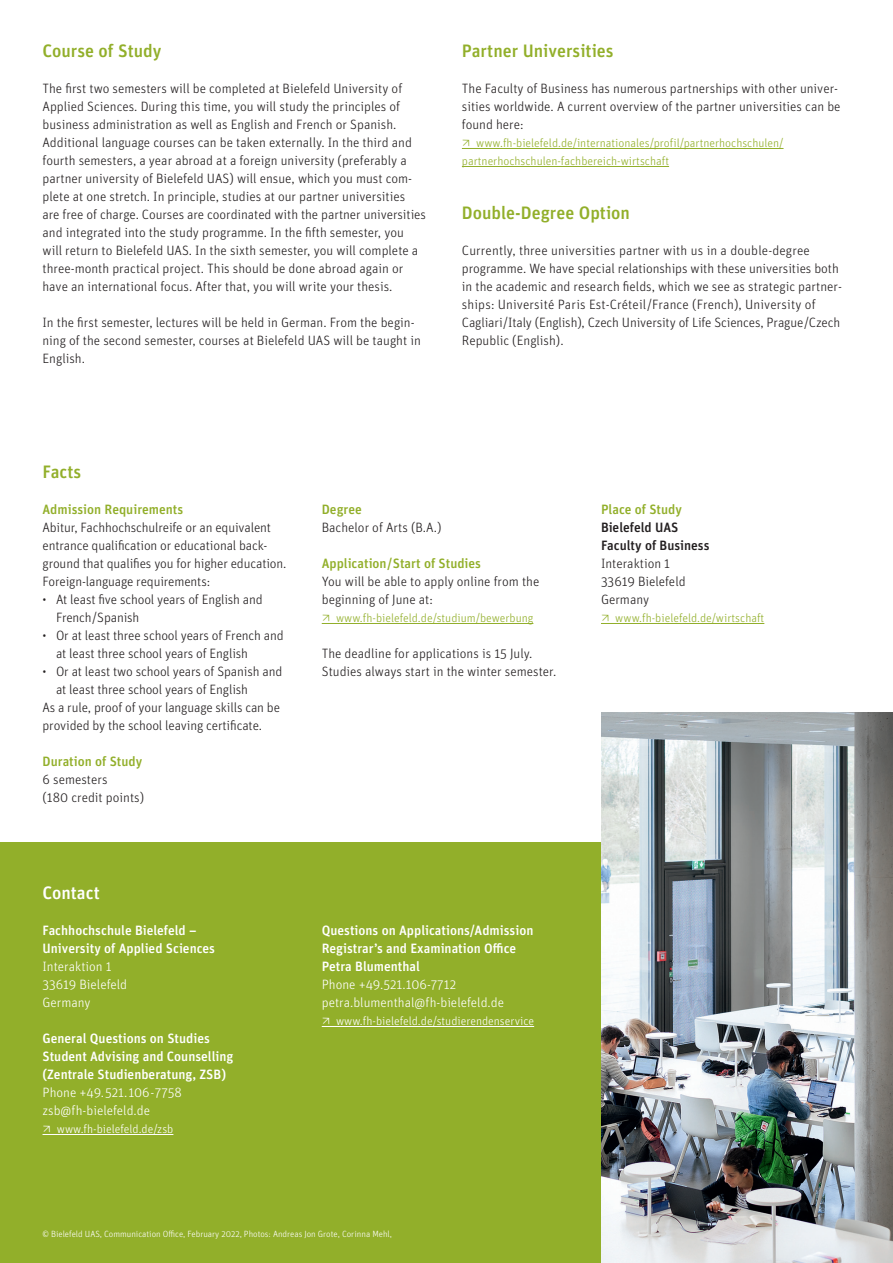
<style>
.page{position:relative;width:893px;height:1263px;background:#fff}
.page>*{position:absolute;margin:0;border:0;box-sizing:border-box;transform-origin:0 0}
.t1{font:500 18px "Unit Pro";color:#92af2a}
.t2{font:500 18px "Unit Pro";color:#fff}
.t3{font:300 13.5px/18px "Unit Pro";color:#231f20}
.t4{font:500 13.5px/18px "Unit Pro";color:#fff}
.t5{font:300 13.5px/18px "Unit Pro";color:#fff}
.t6{font:500 13.5px "Unit Pro";color:#92af2a}
.t7{font:500 13.5px/18px "Unit Pro";color:#231f20}
.t8{font:300 12px/18px "Unit Pro";color:#92af2a}
.t9{font:300 12px "Unit Pro";color:#fff}
.t10{font:300 9px "Unit Pro";color:#fff}
</style>
<div class="page">
<hr style="left:462px;top:148px;width:321px;height:1px;background:#92af2a">
<hr style="left:462px;top:166px;width:207px;height:1px;background:#92af2a">
<hr style="left:322px;top:623px;width:211px;height:1px;background:#92af2a">
<hr style="left:601px;top:623px;width:163px;height:1px;background:#92af2a">
<div style="left:0;top:842px;width:893px;height:421px;background:#92af2a"></div>
<hr style="left:43px;top:1134px;width:130px;height:1px;background:#fff">
<hr style="left:322px;top:1026px;width:212px;height:1px;background:#fff">
<img style="left:601px;top:712px;width:292px;height:551px">
<h1 class="t1" style="left:43px;top:39px;width:120px">Course of Study</h1>
<p class="t3" style="left:43px;top:80px;width:385px">The first two semesters will be completed at Bielefeld University of Applied Sciences. During this time, you will study the principles of business administration as well as English and French or Spanish.<br>Additional language courses can be taken externally. In the third and fourth semesters, a year abroad at a foreign university (preferably a partner university of Bielefeld UAS) will ensue, which you must com&shy;plete at one stretch. In principle, studies at our partner universities<br>are free of charge. Courses are coordinated with the partner universities and integrated into the study programme. In the fifth semester, you will return to Bielefeld UAS. In the sixth semester, you will complete a three-month practical project. This should be done abroad again or have an international focus. After that, you will write your thesis.</p>
<p class="t3" style="left:43px;top:314px;width:380px">In the first semester, lectures will be held in German. From the begin&shy;ning of the second semester, courses at Bielefeld UAS will be taught in<br>English.</p>
<h1 class="t1" style="left:462px;top:39px;width:153px">Partner Universities</h1>
<p class="t3" style="left:462px;top:79px;width:380px">The Faculty of Business has numerous partnerships with other univer&shy;sities worldwide. A current overview of the partner universities can be found here:</p>
<p class="t8" style="left:462px;top:134px;width:323px">↗ www.fh-bielefeld.de/internationales/profil/partnerhochschulen/ partnerhochschulen-fachbereich-wirtschaft</p>
<h1 class="t1" style="left:462px;top:201px;width:170px">Double-Degree Option</h1>
<p class="t3" style="left:462px;top:242px;width:382px">Currently, three universities partner with us in a double-degree programme. We have special relationships with these universities both in the academic and research fields, which we see as strategic partner&shy;ships: Université Paris Est-Créteil/France (French), University of Cagliari/Italy (English), Czech University of Life Sciences, Prague/Czech Republic (English).</p>
<h1 class="t1" style="left:43px;top:460px;width:40px">Facts</h1>
<p class="t6" style="left:43px;top:501px;width:142px">Admission Requirements</p>
<p class="t3" style="left:43px;top:519px;width:245px">Abitur, Fachhochschulreife or an equivalent entrance qualification or educational back&shy;ground that qualifies you for higher education.<br>Foreign-language requirements:</p>
<p class="t3" style="left:56px;top:591px;width:208px;text-indent:-13px">• At least five school years of English and<br>French/Spanish</p>
<p class="t3" style="left:56px;top:627px;width:229px;text-indent:-13px">• Or at least three school years of French and at least three school years of English</p>
<p class="t3" style="left:43px;top:663px;width:241px">• Or at least two school years of Spanish and</p>
<p class="t3" style="left:56px;top:681px;width:194px">at least three school years of English</p>
<p class="t3" style="left:43px;top:699px;width:239px">As a rule, proof of your language skills can be</p>
<p class="t3" style="left:43px;top:717px;width:221px">provided by the school leaving certificate.</p>
<p class="t6" style="left:43px;top:753px;width:101px">Duration of Study</p>
<p class="t3" style="left:43px;top:771px;width:103px">6 semesters<br>(180 credit points)</p>
<h1 class="t2" style="left:43px;top:881px;width:59px">Contact</h1>
<p class="t4" style="left:43px;top:921px;width:174px">Fachhochschule Bielefeld –<br>University of Applied Sciences</p>
<p class="t5" style="left:43px;top:958px;width:86px">Interaktion 1<br>33619 Bielefeld<br>Germany</p>
<p class="t4" style="left:43px;top:1029px;width:192px">General Questions on Studies<br>Student Advising and Counselling (Zentrale Studienberatung, ZSB)</p>
<p class="t5" style="left:43px;top:1084px;width:141px">Phone +49.521.106-7758 zsb@fh-bielefeld.de</p>
<p class="t9" style="left:43px;top:1122px;width:132px">↗ www.fh-bielefeld.de/zsb</p>
<p class="t6" style="left:322px;top:501px;width:42px">Degree</p>
<p class="t3" style="left:322px;top:519px;width:121px">Bachelor of Arts (B.A.)</p>
<p class="t6" style="left:322px;top:555px;width:161px">Application/Start of Studies</p>
<p class="t3" style="left:322px;top:573px;width:219px">You will be able to apply online from the beginning of June at:</p>
<p class="t8" style="left:322px;top:609px;width:213px">↗ www.fh-bielefeld.de/studium/bewerbung</p>
<p class="t3" style="left:322px;top:645px;width:236px">The deadline for applications is 15 July.<br>Studies always start in the winter semester.</p>
<p class="t4" style="left:322px;top:921px;width:213px">Questions on Applications/Admission<br>Registrar’s and Examination Office<br>Petra Blumenthal</p>
<p class="t5" style="left:322px;top:976px;width:184px">Phone +49.521.106-7712 petra.blumenthal@fh-bielefeld.de</p>
<p class="t9" style="left:322px;top:1014px;width:214px">↗ www.fh-bielefeld.de/studierendenservice</p>
<p class="t10" style="left:43px;top:1228px;width:351px">© Bielefeld UAS, Communication Office, February 2022, Photos: Andreas Jon Grote, Corinna Mehl,</p>
<p class="t6" style="left:601px;top:501px;width:83px">Place of Study</p>
<p class="t7" style="left:601px;top:518px;width:110px">Bielefeld UAS<br>Faculty of Business</p>
<p class="t3" style="left:601px;top:555px;width:86px">Interaktion 1<br>33619 Bielefeld<br>Germany</p>
<p class="t8" style="left:601px;top:609px;width:165px">↗ www.fh-bielefeld.de/wirtschaft</p>
</div>
